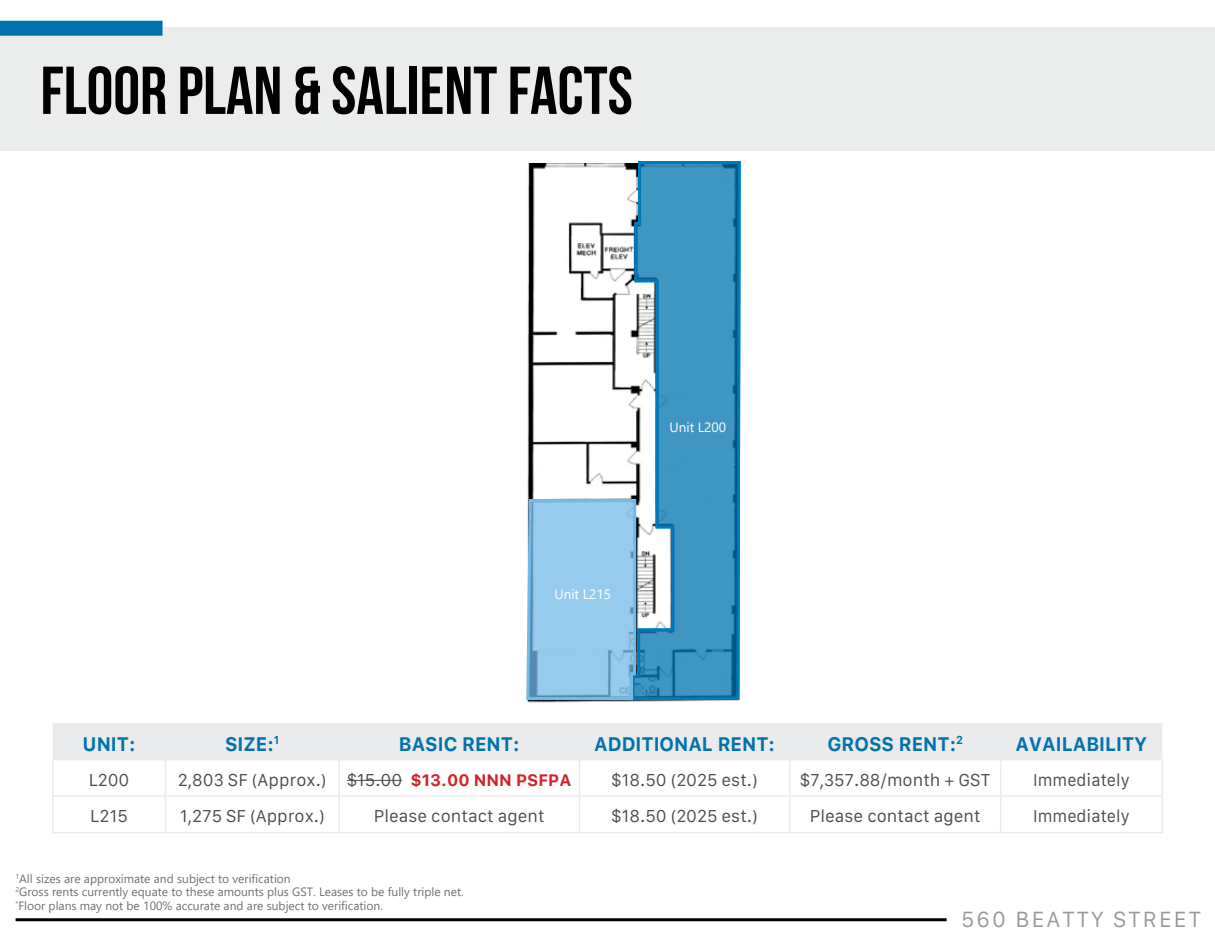
<style>
.page{position:relative;width:1215px;height:945px;background:#fff}
.page>*{position:absolute;margin:0;border:0;box-sizing:border-box;transform-origin:0 0}
.t1{font:700 67.5px "Bebas Neue";color:#000}
.t2{font:21px "Galvji";letter-spacing:.1em;color:#999}
.t3{font:700 19.5px "Galvji";color:#0073ae;scale:.95 1}
.t4{font:16.5px "Galvji";color:#4b4c4d}
.t5{font:16.5px "Galvji";color:#4b4c4d;scale:.95 1}
.t6{font:700 16.5px "Galvji";color:#d1232a}
.t7{font:13.5px "Segoe UI";color:#fff}
.t8{font:12px/13.5px "Segoe UI";color:#4b4c4d}
.s1{font-weight:400;color:#4b4c4d}
</style>
<div class="page">
<div style="left:53px;top:723px;width:1109px;height:36px;background:#eaebec"></div>
<hr style="left:52px;top:759px;width:113px;height:1px;background:#eaebec">
<hr style="left:52px;top:760px;width:1px;height:35px;background:#eaebec">
<hr style="left:165px;top:759px;width:174px;height:1px;background:#eaebec">
<hr style="left:165px;top:760px;width:1px;height:35px;background:#eaebec">
<hr style="left:339px;top:759px;width:240px;height:1px;background:#eaebec">
<hr style="left:338px;top:760px;width:2px;height:35px;background:#eaebec">
<hr style="left:579px;top:759px;width:211px;height:1px;background:#eaebec">
<hr style="left:579px;top:760px;width:1px;height:35px;background:#eaebec">
<hr style="left:790px;top:759px;width:211px;height:1px;background:#eaebec">
<hr style="left:789px;top:760px;width:2px;height:35px;background:#eaebec">
<hr style="left:1001px;top:759px;width:162px;height:1px;background:#eaebec">
<hr style="left:1000px;top:760px;width:1px;height:35px;background:#eaebec">
<hr style="left:1162px;top:760px;width:1px;height:35px;background:#eaebec">
<hr style="left:52px;top:795px;width:113px;height:2px;background:#eaebec">
<hr style="left:52px;top:797px;width:1px;height:35px;background:#eaebec">
<hr style="left:165px;top:795px;width:174px;height:2px;background:#eaebec">
<hr style="left:165px;top:797px;width:1px;height:35px;background:#eaebec">
<hr style="left:339px;top:795px;width:240px;height:2px;background:#eaebec">
<hr style="left:338px;top:797px;width:2px;height:35px;background:#eaebec">
<hr style="left:579px;top:795px;width:211px;height:2px;background:#eaebec">
<hr style="left:579px;top:797px;width:1px;height:35px;background:#eaebec">
<hr style="left:790px;top:795px;width:211px;height:2px;background:#eaebec">
<hr style="left:789px;top:797px;width:2px;height:35px;background:#eaebec">
<hr style="left:1001px;top:795px;width:162px;height:2px;background:#eaebec">
<hr style="left:1000px;top:797px;width:1px;height:35px;background:#eaebec">
<hr style="left:1162px;top:797px;width:1px;height:35px;background:#eaebec">
<hr style="left:52px;top:832px;width:113px;height:1px;background:#eaebec">
<hr style="left:165px;top:832px;width:174px;height:1px;background:#eaebec">
<hr style="left:339px;top:832px;width:240px;height:1px;background:#eaebec">
<hr style="left:579px;top:832px;width:211px;height:1px;background:#eaebec">
<hr style="left:790px;top:832px;width:211px;height:1px;background:#eaebec">
<hr style="left:1001px;top:832px;width:162px;height:1px;background:#eaebec">
<hr style="left:347px;top:780px;width:55px;height:1px;background:#4b4c4d">
<hr style="left:16px;top:918px;width:931px;height:3px;background:#000">
<div style="left:0;top:27px;width:1215px;height:123px;background:#eaebec"></div>
<div style="left:0;top:21px;width:163px;height:15px;background:#0073ae"></div>
<img style="left:527px;top:164px;width:103px;height:539px">
<svg style="left:630px;top:161px;width:111px;height:541px"></svg>
<svg style="left:633px;top:163px;width:106px;height:535px;background:#529dc3"></svg>
<svg style="left:526px;top:497px;width:112px;height:205px;background:#8fc4e5"></svg>
<p class="t1" style="left:40px;top:54px;width:594px">FLOOR PLAN &amp; SALIENT FACTS</p>
<p class="t7" style="left:670px;top:414px;width:58px">Unit L200</p>
<p class="t7" style="left:554px;top:581px;width:58px">Unit L215</p>
<p class="t3" style="left:83px;top:732px;width:57px">UNIT:</p>
<p class="t3" style="left:225px;top:732px;width:59px">SIZE:<sup>1</sup></p>
<p class="t3" style="left:399px;top:732px;width:129px">BASIC RENT:</p>
<p class="t3" style="left:594px;top:732px;width:192px">ADDITIONAL RENT:</p>
<p class="t3" style="left:827px;top:732px;width:144px">GROSS RENT:<sup>2</sup></p>
<p class="t3" style="left:1015px;top:732px;width:140px">AVAILABILITY</p>
<p class="t4" style="left:89px;top:770px;width:42px">L200</p>
<p class="t4" style="left:178px;top:770px;width:150px">2,803 SF (Approx.)</p>
<p class="t6" style="left:347px;top:770px;width:226px"><span class="s1">$15.00</span> $13.00 NNN PSFPA</p>
<p class="t4" style="left:612px;top:770px;width:148px">$18.50 (2025 est.)</p>
<p class="t4" style="left:800px;top:770px;width:191px">$7,357.88/month + GST</p>
<p class="t5" style="left:1033px;top:770px;width:103px">Immediately</p>
<p class="t4" style="left:90px;top:807px;width:39px">L215</p>
<p class="t4" style="left:180px;top:807px;width:147px">1,275 SF (Approx.)</p>
<p class="t4" style="left:374px;top:807px;width:172px">Please contact agent</p>
<p class="t4" style="left:612px;top:807px;width:148px">$18.50 (2025 est.)</p>
<p class="t4" style="left:810px;top:807px;width:172px">Please contact agent</p>
<p class="t5" style="left:1033px;top:807px;width:103px">Immediately</p>
<p class="t8" style="left:15px;top:870px;width:450px"><sup>1</sup>All sizes are approximate and subject to verification<br><sup>2</sup>Gross rents currently equate to these amounts plus GST. Leases to be fully triple net. <sup>*</sup>Floor plans may not be 100% accurate and are subject to verification.</p>
<p class="t2" style="left:961px;top:907px;width:241px">560 BEATTY STREET</p>
</div>
